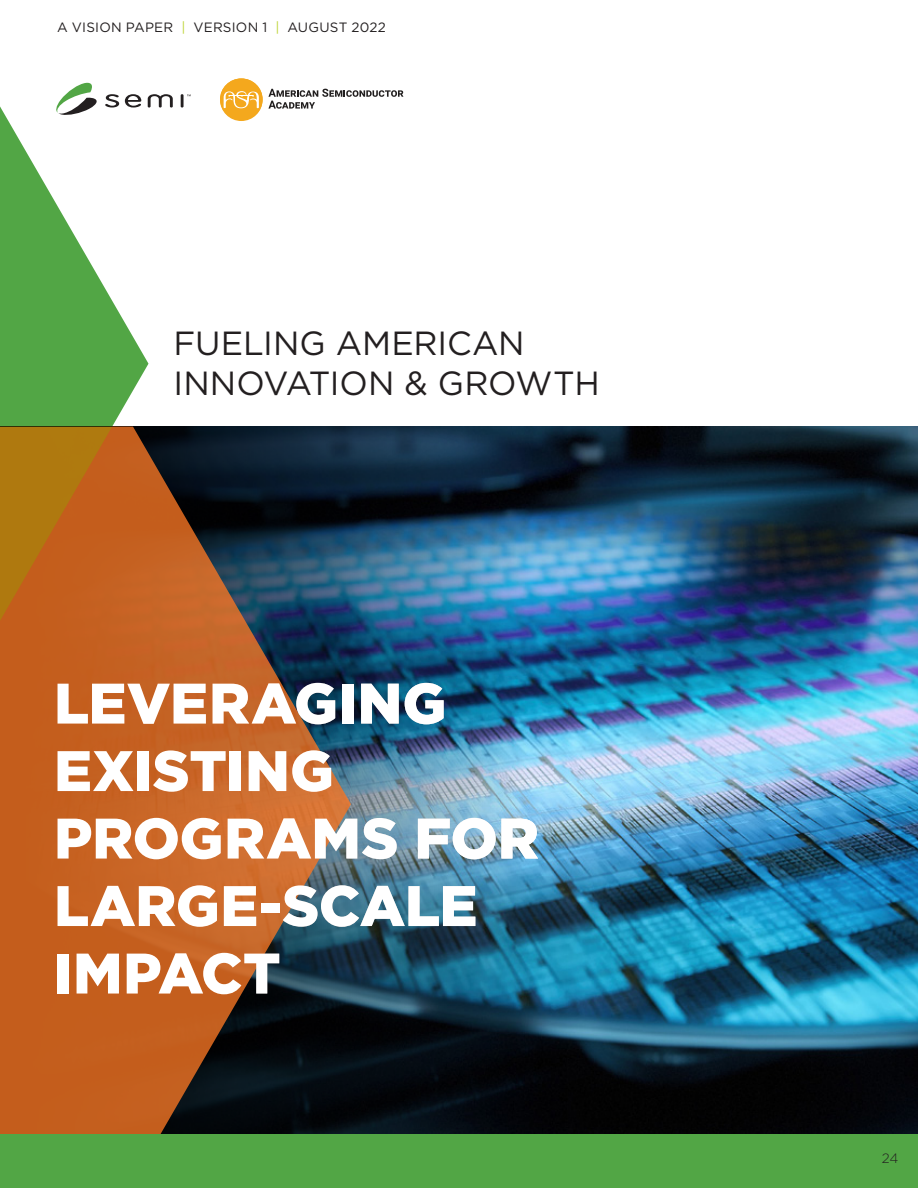
<style>
.page{position:relative;width:918px;height:1188px;background:#fff}
.page>*{position:absolute;margin:0;border:0;box-sizing:border-box;transform-origin:0 0}
.t1{font:900 57px/67.5px "Gotham";color:#fff}
.t2{font:33.45px/40.2px "Gotham";letter-spacing:-.005em;color:#231f20}
.t3{font:13.5px "Gotham";letter-spacing:.015em;color:#231f20}
.t4{font:300 13.5px "Gotham";color:#231f20}
.s1{color:#bcd331}
</style>
<div class="page">
<img style="left:567px;top:427px;width:351px;height:707px">
<img style="left:351px;top:427px;width:216px;height:707px">
<svg style="left:0;top:427px;width:351px;height:707px;background:#884e2a"></svg>
<svg style="left:0;top:97px;width:148px;height:535px"></svg>
<div style="left:0;top:1134px;width:918px;height:54px;background:#52a645"></div>
<svg style="left:56px;top:83px;width:43px;height:32px"></svg>
<svg style="left:105px;top:94px;width:14px;height:14px"></svg>
<svg style="left:125px;top:94px;width:16px;height:14px"></svg>
<hr style="left:181px;top:94px;width:3px;height:14px;background:#231f20">
<svg style="left:148px;top:94px;width:25px;height:14px"></svg>
<div style="left:220px;top:78px;width:43px;height:43px;background:#f4a81d;border-radius:50%"></div>
<svg style="left:220px;top:78px;width:183px;height:40px"></svg>
<p class="t3" style="left:57px;top:18px;width:330px">A VISION PAPER <span class="s1">|</span> VERSION 1 <span class="s1">|</span> AUGUST 2022</p>
<p class="t2" style="left:174px;top:322px;width:428px">FUELING AMERICAN<br>INNOVATION &amp; GROWTH</p>
<p class="t1" style="left:54px;top:669px;width:486px">LEVERAGING<br>EXISTING<br>PROGRAMS FOR<br>LARGE-SCALE<br>IMPACT</p>
<p class="t4" style="left:882px;top:1149px;width:18px">24</p>
</div>
